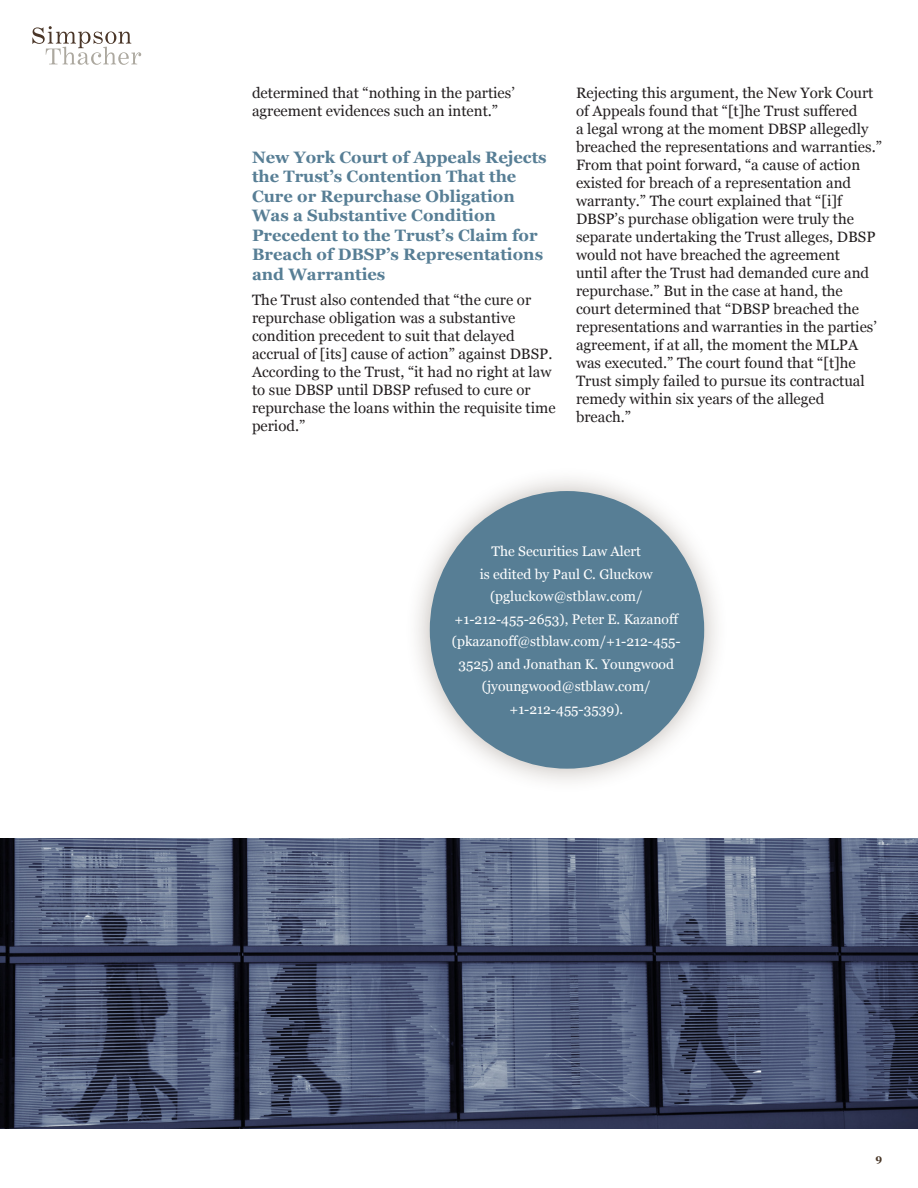
<style>
.page{position:relative;width:918px;height:1188px;background:#fff}
.page>*{position:absolute;margin:0;border:0;box-sizing:border-box;transform-origin:0 0}
.Subhead7533{font:700 16.5px/19.5px "Georgia";color:#577e95}
.Standard_Text{font:15px/18px "Georgia";color:#231f20}
.t1{font:13.8px/22.5px "Georgia";color:#fff;text-align:center}
.t2{font:700 10.5px "Georgia";color:#493728}
</style>
<div class="page">
<svg style="left:32px;top:26px;width:109px;height:39px"></svg>
<div style="left:405px;top:466px;width:324px;height:328px;background:#493728;opacity:.35"></div>
<div style="left:430px;top:491px;width:274px;height:278px;background:#577e95;border-radius:50%"></div>
<img style="left:0;top:838px;width:918px;height:291px">
<p class="Standard_Text" style="left:252px;top:84px;width:264px">determined that “nothing in the parties’ agreement evidences such an intent.”</p>
<p class="Subhead7533" style="left:252px;top:147px;width:296px">New York Court of Appeals Rejects the Trust’s Contention That the<br>Cure or Repurchase Obligation<br>Was a Substantive Condition<br>Precedent to the Trust’s Claim for<br>Breach of DBSP’s Representations and Warranties</p>
<p class="Standard_Text" style="left:252px;top:290px;width:305px">The Trust also contended that “the cure or repurchase obligation was a substantive condition precedent to suit that delayed accrual of [its] cause of action” against DBSP.<br>According to the Trust, “it had no right at law to sue DBSP until DBSP refused to cure or repurchase the loans within the requisite time period.”</p>
<p class="Standard_Text" style="left:576px;top:84px;width:307px">Rejecting this argument, the New York Court of Appeals found that “[t]he Trust suffered<br>a legal wrong at the moment DBSP allegedly breached the representations and warranties.” From that point forward, “a cause of action existed for breach of a representation and warranty.” The court explained that “[i]f DBSP’s purchase obligation were truly the separate undertaking the Trust alleges, DBSP would not have breached the agreement<br>until after the Trust had demanded cure and repurchase.” But in the case at hand, the<br>court determined that “DBSP breached the representations and warranties in the parties’ agreement, if at all, the moment the MLPA was executed.” The court found that “[t]he Trust simply failed to pursue its contractual remedy within six years of the alleged breach.”</p>
<p class="t1" style="left:452px;top:540px;width:230px">The Securities Law Alert<br>is edited by Paul C. Gluckow (pgluckow@stblaw.com/ +1-212-455-2653), Peter E. Kazanoff (pkazanoff@stblaw.com/+1-212-455-<br>3525) and Jonathan K. Youngwood (jyoungwood@stblaw.com/ +1-212-455-3539).</p>
<p class="t2" style="left:876px;top:1151px;width:8px">9</p>
</div>
